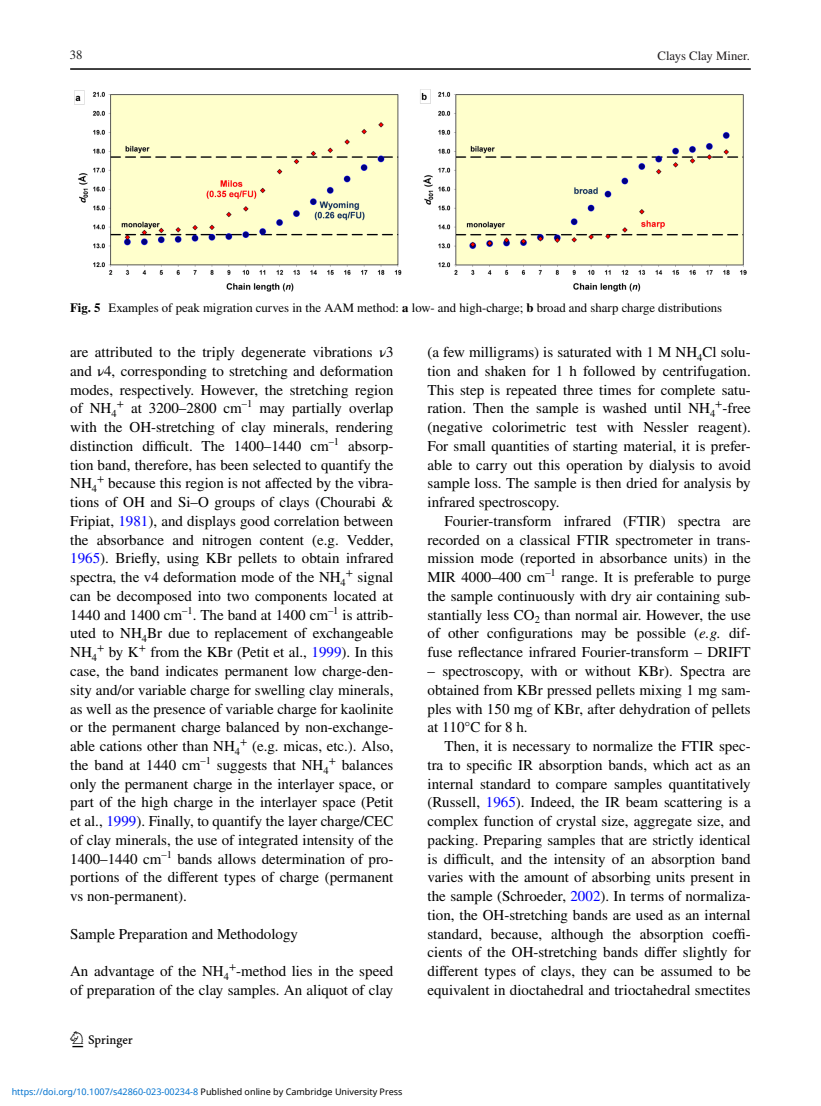
<style>
.page{position:relative;width:821px;height:1106px;background:#fff}
.page>*{position:absolute;margin:0;border:0;box-sizing:border-box;transform-origin:0 0}
.t1{font:22.5px "Springnew Regular 2";color:#000}
.t2{font:15px/18.8px "STIX Regular 2";color:#000;text-align:justify}
.t3{font:12.75px "STIX Regular 2";color:#000}
.t4{font:12.75px "STIX Regular 3";color:#231f20}
.t5{font:12.75px "STIX";color:#1d1e1f}
.t6{font:9px "Noto Sans";color:#0172cf}
.s1{font-family:"STIX";font-weight:700}
.s2{color:#00f}
.s3{color:#000}
.s4{font-family:"STIX";font-style:italic}
</style>
<div class="page">
<hr style="left:70px;top:68px;width:680px;height:2px;background:#000">
<img style="left:74px;top:89px;width:672px;height:202px">
<p class="t5" style="left:70px;top:51px;width:14px">38</p>
<p class="t4" style="left:657px;top:47px;width:94px">Clays Clay Miner.</p>
<p class="t3" style="left:70px;top:298px;width:653px"><span class="s1">Fig. 5</span> Examples of peak migration curves in the AAM method: <span class="s1">a</span> low- and high-charge; <span class="s1">b</span> broad and sharp charge distributions</p>
<p class="t2" style="left:70px;top:344px;width:325px">are attributed to the triply degenerate vibrations ν3 and ν4, corresponding to stretching and deformation modes, respectively. However, the stretching region of NH<sub>4</sub><sup>+</sup> at 3200–2800 cm<sup>–1</sup> may partially overlap with the OH-stretching of clay minerals, rendering distinction difficult. The 1400–1440 cm<sup>–1</sup> absorp&shy;tion band, therefore, has been selected to quantify the NH<sub>4</sub><sup>+</sup> because this region is not affected by the vibra&shy;tions of OH and Si–O groups of clays (Chourabi &amp; Fripiat, <span class="s2">1981</span>), and displays good correlation between the absorbance and nitrogen content (e.g. Vedder, <span class="s2">1965</span>). Briefly, using KBr pellets to obtain infrared spectra, the v4 deformation mode of the NH<sub>4</sub><sup>+</sup> signal can be decomposed into two components located at 1440 and 1400 cm<sup>–1</sup>. The band at 1400 cm<sup>–1</sup> is attrib&shy;uted to NH<sub>4</sub>Br due to replacement of exchangeable NH<sub>4</sub><sup>+</sup> by K<sup>+</sup> from the KBr (Petit et al., <span class="s2">1999</span>). In this case, the band indicates permanent low charge-den&shy;sity and/or variable charge for swelling clay minerals, as well as the presence of variable charge for kaolinite or the permanent charge balanced by non-exchange&shy;able cations other than NH<sub>4</sub><sup>+</sup> (e.g. micas, etc.). Also, the band at 1440 cm<sup>–1</sup> suggests that NH<sub>4</sub><sup>+</sup> balances only the permanent charge in the interlayer space, or part of the high charge in the interlayer space (Petit et al., <span class="s2">1999</span>). Finally, to quantify the layer charge/CEC of clay minerals, the use of integrated intensity of the 1400–1440 cm<sup>–1</sup> bands allows determination of pro&shy;portions of the different types of charge (permanent vs non-permanent).</p>
<p class="t2" style="left:70px;top:925px;width:229px">Sample Preparation and Methodology</p>
<p class="t2" style="left:70px;top:962px;width:325px">An advantage of the NH<sub>4</sub><sup>+</sup>-method lies in the speed of preparation of the clay samples. An aliquot of clay</p>
<h1 class="t1" style="left:72px;top:1031px;width:62px">1 3</h1>
<p class="t6" style="left:12px;top:1085px;width:392px">https://doi.org/10.1007/s42860-023-00234-8 <span class="s3">Published online by Cambridge University Press</span></p>
<p class="t2" style="left:427px;top:344px;width:325px">(a few milligrams) is saturated with 1 M NH<sub>4</sub>Cl solu&shy;tion and shaken for 1 h followed by centrifugation.<br>This step is repeated three times for complete satu&shy;ration. Then the sample is washed until NH<sub>4</sub><sup>+</sup>-free (negative colorimetric test with Nessler reagent).<br>For small quantities of starting material, it is prefer&shy;able to carry out this operation by dialysis to avoid sample loss. The sample is then dried for analysis by infrared spectroscopy.</p>
<p class="t2" style="left:427px;top:512px;width:325px;text-indent:17px">Fourier-transform infrared (FTIR) spectra are recorded on a classical FTIR spectrometer in trans&shy;mission mode (reported in absorbance units) in the MIR 4000–400 cm<sup>–1</sup> range. It is preferable to purge the sample continuously with dry air containing sub&shy;stantially less CO<sub>2</sub> than normal air. However, the use of other configurations may be possible (<span class="s4">e.g.</span> dif&shy;fuse reflectance infrared Fourier-transform – DRIFT</p>
<p class="t2" style="left:427px;top:662px;width:325px">– spectroscopy, with or without KBr). Spectra are obtained from KBr pressed pellets mixing 1 mg sam&shy;ples with 150 mg of KBr, after dehydration of pellets at 110°C for 8 h.</p>
<p class="t2" style="left:427px;top:737px;width:325px;text-indent:17px">Then, it is necessary to normalize the FTIR spec&shy;tra to specific IR absorption bands, which act as an internal standard to compare samples quantitatively (Russell, <span class="s2">1965</span>). Indeed, the IR beam scattering is a complex function of crystal size, aggregate size, and packing. Preparing samples that are strictly identical is difficult, and the intensity of an absorption band varies with the amount of absorbing units present in the sample (Schroeder, <span class="s2">2002</span>). In terms of normaliza&shy;tion, the OH-stretching bands are used as an internal standard, because, although the absorption coeffi&shy;cients of the OH-stretching bands differ slightly for different types of clays, they can be assumed to be equivalent in dioctahedral and trioctahedral smectites</p>
</div>
